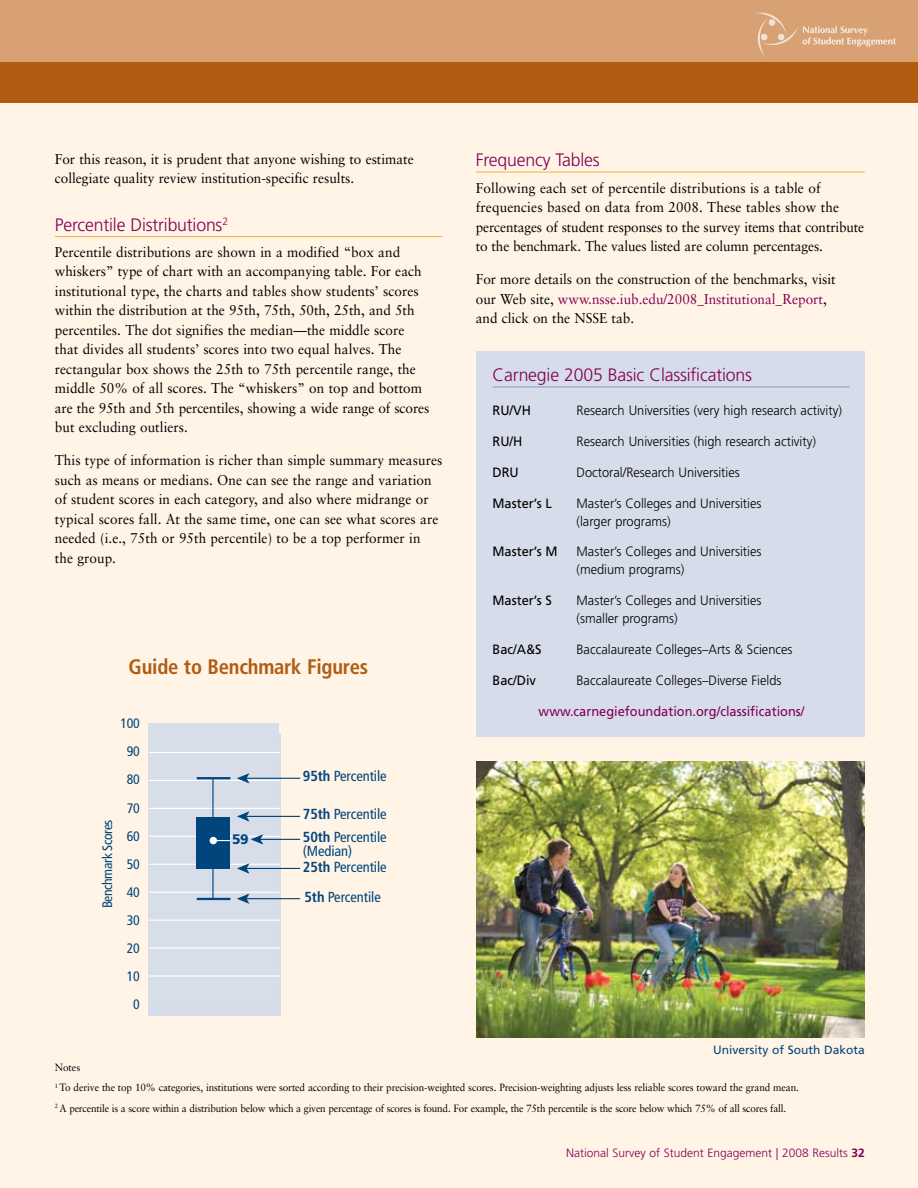
<style>
.page{position:relative;width:918px;height:1188px;background:#fff}
.page>*{position:absolute;margin:0;border:0;box-sizing:border-box;transform-origin:0 0}
.t1{font:700 condensed 21px "Frutiger LT";letter-spacing:-.01em;color:#b15c11}
.t2{font:300 18px "Frutiger LT";letter-spacing:-.01em;color:#820053}
.t3{font:condensed 14.55px/30.3px "Frutiger LT";letter-spacing:-.005em;color:#00457c}
.t4{font:14.25px/19.5px "Sabon LT";letter-spacing:.005em;color:#000;scale:.95 1}
.t5{font:condensed 13.8px/28.2px "Frutiger LT";letter-spacing:-.03em;color:#00457c;text-align:right}
.t6{font:900 13.8px "Frutiger";color:#00457c}
.t7{font:300 13.5px/18px "Frutiger LT";color:#000;scale:.95 1}
.t8{font:13.5px "Frutiger LT";color:#000;scale:.95 1}
.t9{font:13.5px "Frutiger LT";color:#820053;scale:.95 1}
.t10{font:300 12px "Frutiger LT";color:#820053}
.t11{font:12px "Frutiger LT";color:#00457c}
.t12{font:10.5px/20.2px "Sabon LT";letter-spacing:-.01em;color:#000;scale:.95 1}
.s1{font-weight:700}
.s2{color:#820053}
</style>
<div class="page">
<div style="left:0;top:76px;width:918px;height:1112px;background:#fff4e6"></div>
<hr style="left:55px;top:236px;width:387px;height:1px;background:#fbb040">
<div style="left:149px;top:734px;width:132px;height:282px;background:#d7dcea"></div>
<div style="left:148px;top:723px;width:131px;height:282px;background:#d8ddea"></div>
<hr style="left:149px;top:752px;width:131px;height:1px;background:#fff">
<hr style="left:149px;top:780px;width:131px;height:1px;background:#fff">
<hr style="left:149px;top:808px;width:131px;height:1px;background:#fff">
<hr style="left:149px;top:836px;width:131px;height:1px;background:#fff">
<hr style="left:149px;top:864px;width:131px;height:1px;background:#fff">
<hr style="left:149px;top:892px;width:131px;height:1px;background:#fff">
<hr style="left:149px;top:920px;width:131px;height:1px;background:#fff">
<hr style="left:149px;top:948px;width:131px;height:1px;background:#fff">
<hr style="left:149px;top:975px;width:131px;height:2px;background:#fff">
<hr style="left:212px;top:779px;width:2px;height:120px;background:#00457c">
<div style="left:196px;top:817px;width:34px;height:52px;background:#00457c"></div>
<hr style="left:197px;top:777px;width:33px;height:2px;background:#00457c">
<hr style="left:197px;top:898px;width:33px;height:2px;background:#00457c">
<div style="left:210px;top:837px;width:7px;height:7px;background:#fff;border-radius:50%"></div>
<svg style="left:217px;top:840px;width:13px;height:1px"></svg>
<svg style="left:251px;top:834px;width:14px;height:11px"></svg>
<hr style="left:259px;top:839px;width:41px;height:1px;background:#00457c">
<svg style="left:237px;top:811px;width:14px;height:11px"></svg>
<hr style="left:245px;top:816px;width:55px;height:1px;background:#00457c">
<svg style="left:237px;top:863px;width:14px;height:11px"></svg>
<hr style="left:245px;top:868px;width:55px;height:1px;background:#00457c">
<svg style="left:237px;top:893px;width:14px;height:11px"></svg>
<hr style="left:245px;top:898px;width:55px;height:1px;background:#00457c">
<svg style="left:237px;top:773px;width:14px;height:11px"></svg>
<hr style="left:245px;top:778px;width:55px;height:1px;background:#00457c">
<hr style="left:476px;top:172px;width:389px;height:1px;background:#fbb040">
<div style="left:476px;top:351px;width:389px;height:385px;background:#d7dcea"></div>
<hr style="left:492px;top:387px;width:357px;height:1px;background:#829abf">
<div style="left:0;top:0;width:918px;height:74px;background:#d7a174"></div>
<div style="left:0;top:63px;width:918px;height:40px;background:#b15c11"></div>
<svg style="left:755px;top:13px;width:141px;height:43px"></svg>
<img style="left:476px;top:761px;width:389px;height:276px">
<p class="t4" style="left:55px;top:149px;width:379px">For this reason, it is prudent that anyone wishing to estimate collegiate quality review institution-specific results.</p>
<p class="t2" style="left:55px;top:214px;width:175px">Percentile Distributions<sup>2</sup></p>
<p class="t4" style="left:55px;top:242px;width:396px">Percentile distributions are shown in a modified “box and whiskers” type of chart with an accompanying table. For each institutional type, the charts and tables show students’ scores within the distribution at the 95th, 75th, 50th, 25th, and 5th percentiles. The dot signifies the median—the middle score that divides all students’ scores into two equal halves. The rectangular box shows the 25th to 75th percentile range, the middle 50% of all scores. The “whiskers” on top and bottom are the 95th and 5th percentiles, showing a wide range of scores but excluding outliers.</p>
<p class="t4" style="left:55px;top:451px;width:409px">This type of information is richer than simple summary measures such as means or medians. One can see the range and variation of student scores in each category, and also where midrange or typical scores fall. At the same time, one can see what scores are needed (i.e., 75th or 95th percentile) to be a top performer in<br>the group.</p>
<h1 class="t1" style="left:129px;top:654px;width:241px">Guide to Benchmark Figures</h1>
<p class="t5" style="left:93px;top:908px;width:90px;rotate:-90deg">Benchmark Scores</p>
<p class="t5" style="left:121px;top:709px;width:21px">100<br>90<br>80<br>70<br>60<br>50<br>40<br>30<br>20<br>10<br>0</p>
<p class="t6" style="left:232px;top:831px;width:18px">59</p>
<p class="t3" style="left:303px;top:761px;width:85px"><span class="s1">95th</span> Percentile</p>
<p class="t3" style="left:303px;top:799px;width:85px"><span class="s1">75th</span> Percentile</p>
<p class="t3" style="left:303px;top:830px;width:85px;line-height:13.8px"><span class="s1">50th</span> Percentile (Median)</p>
<p class="t3" style="left:303px;top:852px;width:85px"><span class="s1">25th</span> Percentile<br><span class="s1">5th</span> Percentile</p>
<p class="t2" style="left:476px;top:150px;width:125px">Frequency Tables</p>
<p class="t4" style="left:476px;top:178px;width:410px">Following each set of percentile distributions is a table of frequencies based on data from 2008. These tables show the percentages of student responses to the survey items that contribute to the benchmark. The values listed are column percentages.</p>
<p class="t4" style="left:476px;top:269px;width:380px">For more details on the construction of the benchmarks, visit our Web site, <span class="s2">www.nsse.iub.edu/2008_Institutional_Report</span>, and click on the NSSE tab.</p>
<p class="t2" style="left:492px;top:365px;width:261px">Carnegie 2005 Basic Classifications</p>
<p class="t8" style="left:493px;top:403px;width:42px">RU/VH</p>
<p class="t7" style="left:577px;top:402px;width:281px">Research Universities (very high research activity)</p>
<p class="t8" style="left:493px;top:434px;width:33px">RU/H</p>
<p class="t7" style="left:577px;top:433px;width:254px">Research Universities (high research activity)</p>
<p class="t8" style="left:493px;top:464px;width:29px">DRU</p>
<p class="t7" style="left:577px;top:463px;width:173px">Doctoral/Research Universities</p>
<p class="t8" style="left:493px;top:495px;width:64px">Master’s L</p>
<p class="t7" style="left:577px;top:494px;width:196px">Master’s Colleges and Universities (larger programs)</p>
<p class="t8" style="left:493px;top:544px;width:70px">Master’s M</p>
<p class="t7" style="left:577px;top:543px;width:196px">Master’s Colleges and Universities (medium programs)</p>
<p class="t8" style="left:493px;top:593px;width:64px">Master’s S</p>
<p class="t7" style="left:577px;top:592px;width:196px">Master’s Colleges and Universities (smaller programs)</p>
<p class="t8" style="left:493px;top:641px;width:53px">Bac/A&amp;S</p>
<p class="t7" style="left:577px;top:640px;width:229px">Baccalaureate Colleges–Arts &amp; Sciences</p>
<p class="t8" style="left:493px;top:672px;width:47px">Bac/Div</p>
<p class="t7" style="left:577px;top:671px;width:217px">Baccalaureate Colleges–Diverse Fields</p>
<p class="t9" style="left:539px;top:703px;width:281px">www.carnegiefoundation.org/classifications/</p>
<p class="t11" style="left:713px;top:1042px;width:153px">University of South Dakota</p>
<p class="t12" style="left:55px;top:1057px;width:785px">Notes<br><sup>1</sup> To derive the top 10% categories, institutions were sorted according to their precision-weighted scores. Precision-weighting adjusts less reliable scores toward the grand mean.<br><sup>2</sup> A percentile is a score within a distribution below which a given percentage of scores is found. For example, the 75th percentile is the score below which 75% of all scores fall.</p>
<p class="t10" style="left:566px;top:1146px;width:300px">National Survey of Student Engagement | 2008 Results <span class="s1">32</span></p>
</div>
